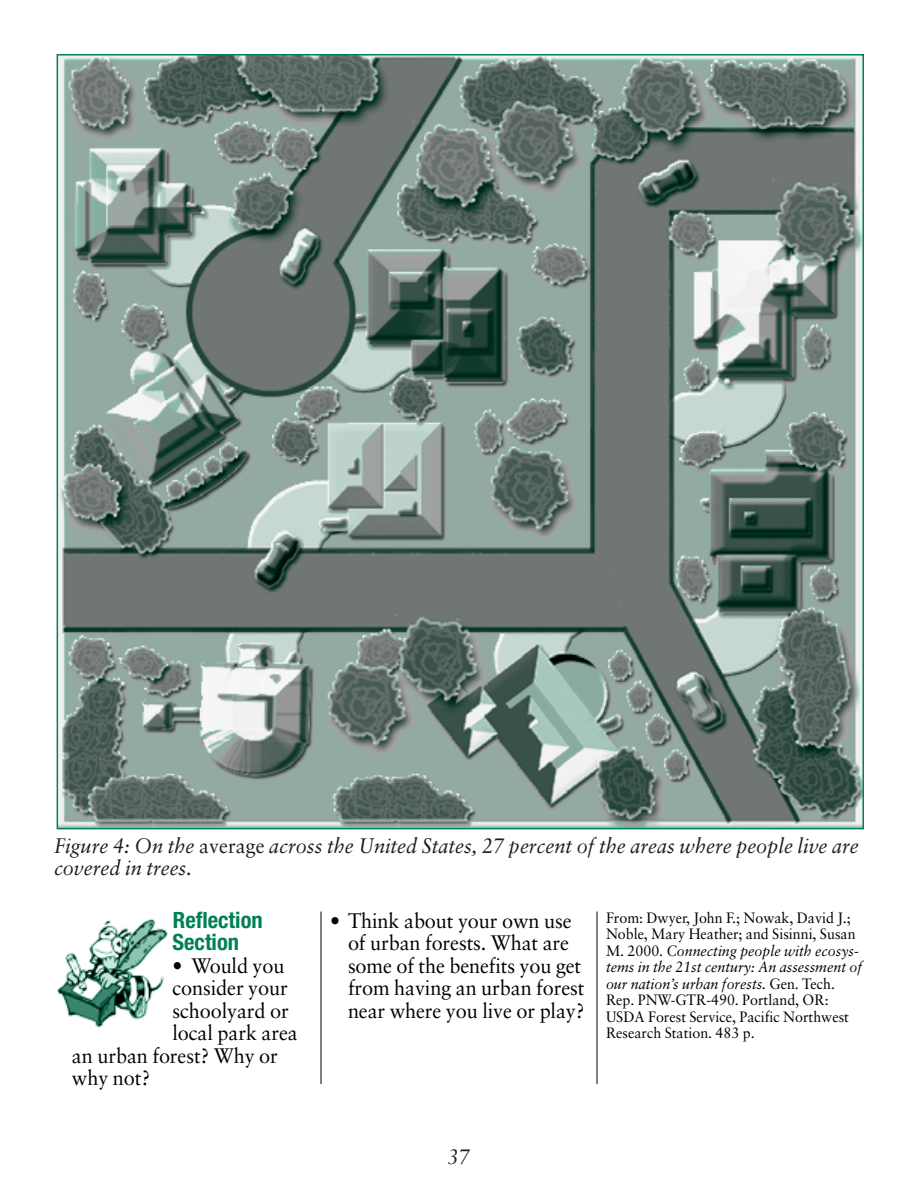
<style>
.page{position:relative;width:918px;height:1188px;background:#fff}
.page>*{position:absolute;margin:0;border:0;box-sizing:border-box;transform-origin:0 0}
.t1{font:700 condensed 22.5px/22.5px "Helvetica Neue";color:#008153}
.t2{font:21px/22.5px "Sabon";letter-spacing:-.005em;color:#000;scale:.95 1}
.t3{font:italic 21px/22.5px "Sabon";color:#1c1c1a;scale:.95 1}
.t4{font:15px/16.5px "Sabon";color:#000;scale:.95 1}
.s1{font-style:normal}
.s2{font-style:italic}
</style>
<div class="page">
<img style="left:60px;top:57px;width:801px;height:769px">
<img style="left:57px;top:918px;width:111px;height:110px">
<hr style="left:321px;top:911px;width:1px;height:173px;background:#000">
<hr style="left:597px;top:911px;width:1px;height:173px;background:#000">
<h2 class="t3" style="left:54px;top:836px;width:849px">Figure 4: On the <span class="s1">average</span> across the United States, 27 percent of the areas where people live are covered in trees.</h2>
<h1 class="t1" style="left:172px;top:910px;width:92px">Reflection<br>Section</h1>
<h2 class="t2" style="left:172px;top:956px;width:119px">• Would you</h2>
<h2 class="t2" style="left:172px;top:978px;width:123px">consider your</h2>
<h2 class="t2" style="left:172px;top:1001px;width:124px">schoolyard or</h2>
<h2 class="t2" style="left:172px;top:1023px;width:133px">local park area</h2>
<h2 class="t2" style="left:72px;top:1046px;width:218px">an urban forest? Why or</h2>
<h2 class="t2" style="left:72px;top:1068px;width:84px">why not?</h2>
<h2 class="t2" style="left:348px;top:911px;width:251px;text-indent:-18px">• Think about your own use of urban forests. What are some of the benefits you get from having an urban forest near where you live or play?</h2>
<p class="t4" style="left:606px;top:911px;width:271px">From: Dwyer, John F.; Nowak, David J.; Noble, Mary Heather; and Sisinni, Susan M. 2000. <span class="s2">Connecting people with ecosys&shy;tems in the 21st century: An assessment of our nation’s urban forests.</span> Gen. Tech.<br>Rep. PNW-GTR-490. Portland, OR:<br>USDA Forest Service, Pacific Northwest Research Station. 483 p.</p>
<h2 class="t3" style="left:448px;top:1147px;width:25px">37</h2>
</div>
